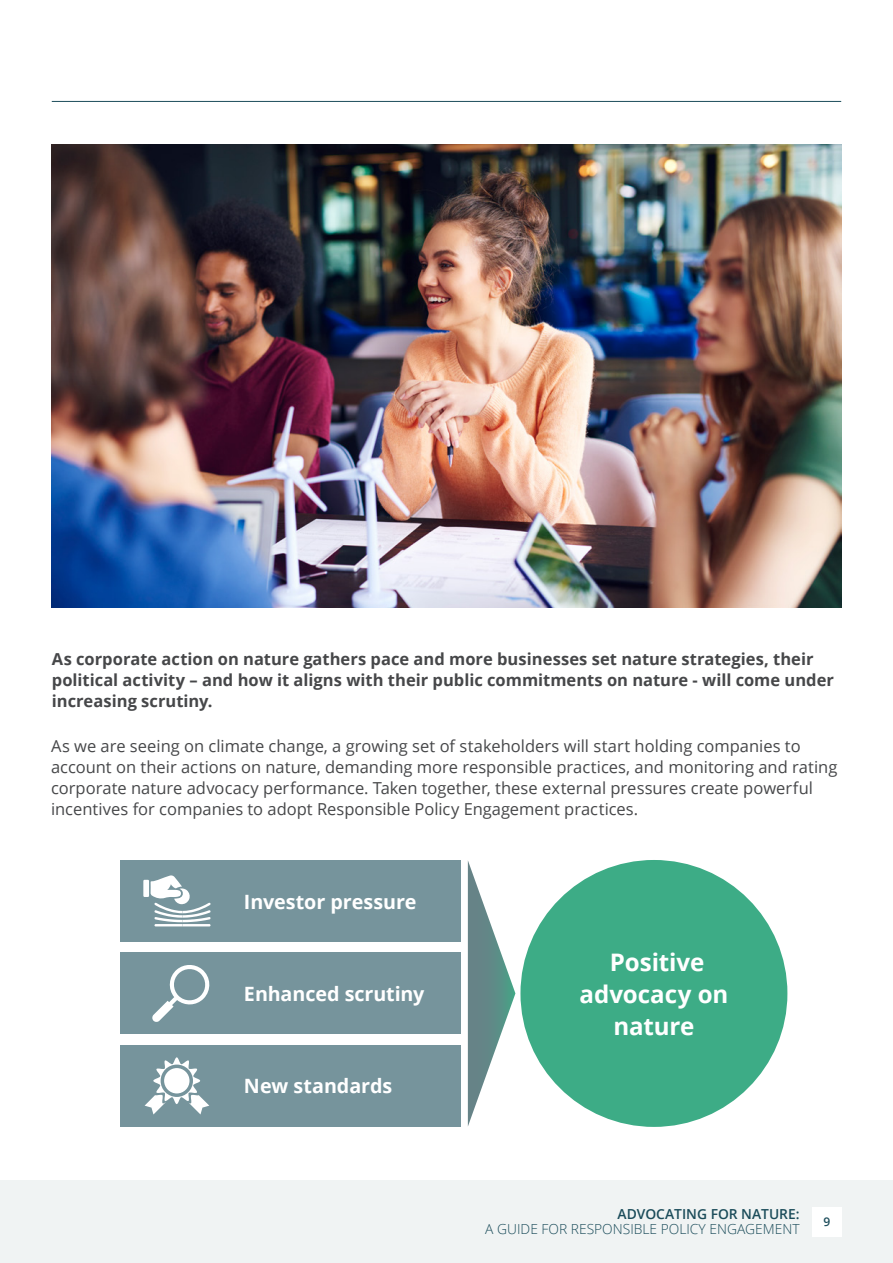
<style>
.page{position:relative;width:893px;height:1263px;background:#fff}
.page>*{position:absolute;margin:0;border:0;box-sizing:border-box;transform-origin:0 0}
.Copy{font:700 24.15px/32.1px "Open Sans";letter-spacing:-.005em;color:#fff;text-align:center}
.Copy-2{font:700 19.65px "Open Sans";letter-spacing:-.005em;color:#fff}
.Copy-3{font:16.5px/21px "Open Sans";color:#464749}
.Copy-4{font:700 16.5px/21px "Open Sans";color:#464749}
.t1{font:300 13.8px "Open Sans";color:#1b4c5a}
.t2{font:600 13.8px "Open Sans";color:#1b4c5a}
.t3{font:600 12px "Open Sans";color:#1b4c5a}
</style>
<div class="page">
<svg style="left:468px;top:861px;width:47px;height:265px"></svg>
<div style="left:120px;top:953px;width:340px;height:81px;background:#76949c"></div>
<svg style="left:152px;top:965px;width:58px;height:57px"></svg>
<div style="left:120px;top:1045px;width:340px;height:81px;background:#76949c"></div>
<svg style="left:145px;top:1057px;width:64px;height:57px"></svg>
<div style="left:120px;top:860px;width:340px;height:82px;background:#76949c"></div>
<svg style="left:143px;top:875px;width:68px;height:51px"></svg>
<div style="left:520px;top:860px;width:267px;height:267px;background:#3dac86;border-radius:50%"></div>
<img style="left:51px;top:144px;width:791px;height:464px">
<div style="left:0;top:1180px;width:893px;height:83px;background:#f0f3f3"></div>
<div style="left:812px;top:1207px;width:30px;height:29px;background:#fff"></div>
<hr style="left:52px;top:101px;width:789px;height:1px;background:#1b4c5a">
<p class="Copy-4" style="left:52px;top:648px;width:784px">As corporate action on nature gathers pace and more businesses set nature strategies, their political activity – and how it aligns with their public commitments on nature - will come under increasing scrutiny.</p>
<p class="Copy-3" style="left:51px;top:735px;width:788px">As we are seeing on climate change, a growing set of stakeholders will start holding companies to account on their actions on nature, demanding more responsible practices, and monitoring and rating corporate nature advocacy performance. Taken together, these external pressures create powerful incentives for companies to adopt Responsible Policy Engagement practices.</p>
<p class="Copy-2" style="left:244px;top:887px;width:174px">Investor pressure</p>
<p class="Copy-2" style="left:244px;top:980px;width:182px">Enhanced scrutiny</p>
<p class="Copy-2" style="left:244px;top:1072px;width:150px">New standards</p>
<p class="Copy" style="left:580px;top:945px;width:150px">Positive advocacy on nature</p>
<p class="t2" style="left:618px;top:1205px;width:184px">ADVOCATING FOR NATURE:</p>
<p class="t1" style="left:485px;top:1220px;width:316px">A GUIDE FOR RESPONSIBLE POLICY ENGAGEMENT</p>
<p class="t3" style="left:823px;top:1213px;width:8px">9</p>
</div>
